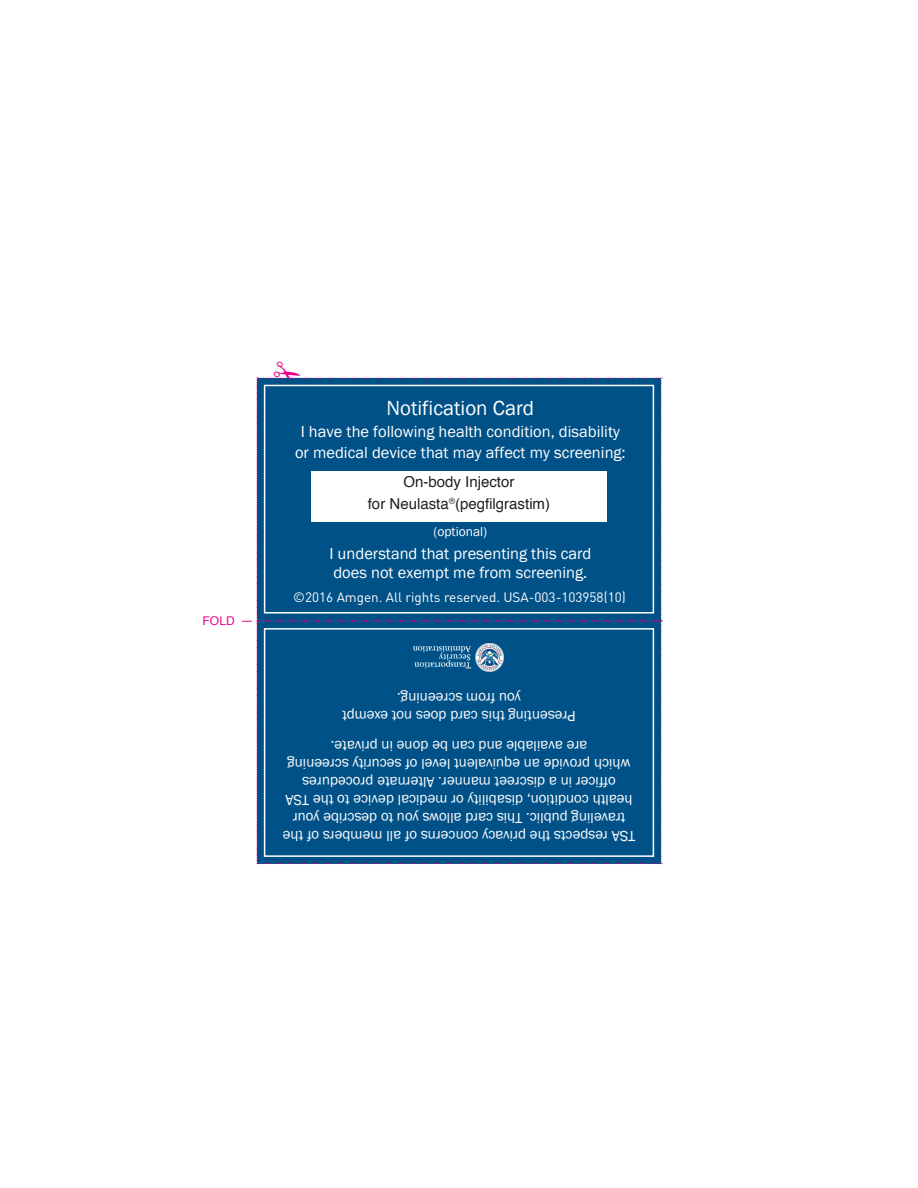
<style>
.page{position:relative;width:918px;height:1188px;background:#fff}
.page>*{position:absolute;margin:0;border:0;box-sizing:border-box;transform-origin:0 0}
.t1{font:21px "Franklin Gothic";color:#fff}
.t2{font:16.5px/20.5px "Franklin Gothic";color:#fff;text-align:center}
.t3{font:15px/18px "Franklin Gothic";color:#fff;text-align:center}
.t4{font:15px/21.6px "Helvetica";color:#231f20;text-align:center}
.t5{font:13.5px "DIN";color:#fff}
.t6{font:13.5px "Franklin Gothic";color:#fff}
.t7{font:12px "Helvetica";color:#ed028c}
.s1{font-style:inherit}
</style>
<div class="page">
<svg style="left:242px;top:377px;width:420px;height:487px;background:#226796"></svg>
<p class="t7" style="left:202px;top:611px;width:34px">FOLD</p>
<p class="t1" style="left:386px;top:395px;width:149px">Notification Card</p>
<p class="t2" style="left:295px;top:422px;width:332px">I have the following health condition, disability or medical device that may affect my screening:</p>
<p class="t4" style="left:368px;top:471px;width:184px">On-body Injector<br>for Neulasta<sup>®</sup>(pegfilgrastim)</p>
<p class="t6" style="left:433px;top:523px;width:55px">(optional)</p>
<p class="t2" style="left:329px;top:544px;width:263px;line-height:19.8px;text-align:left">I understand that presenting this card does not exempt me from screening.</p>
<p class="t5" style="left:293px;top:589px;width:334px">©2016 Amgen. All rights reserved. USA-003-103958(10)</p>
<p class="t3" style="left:576px;top:725px;width:235px;rotate:-180deg">Presenting this card does not exempt you from screening.</p>
<p class="t3" style="left:636px;top:844px;width:354px;rotate:-180deg">TSA respects the privacy concerns of all members of the traveling public. This card allows you to describe your health condition, disability or medical device to the TSA officer in a discr<span class="s1">ee</span>t manner. Alternate procedures which provide an equivalent level of security screening are available and can be done in private.</p>
</div>
